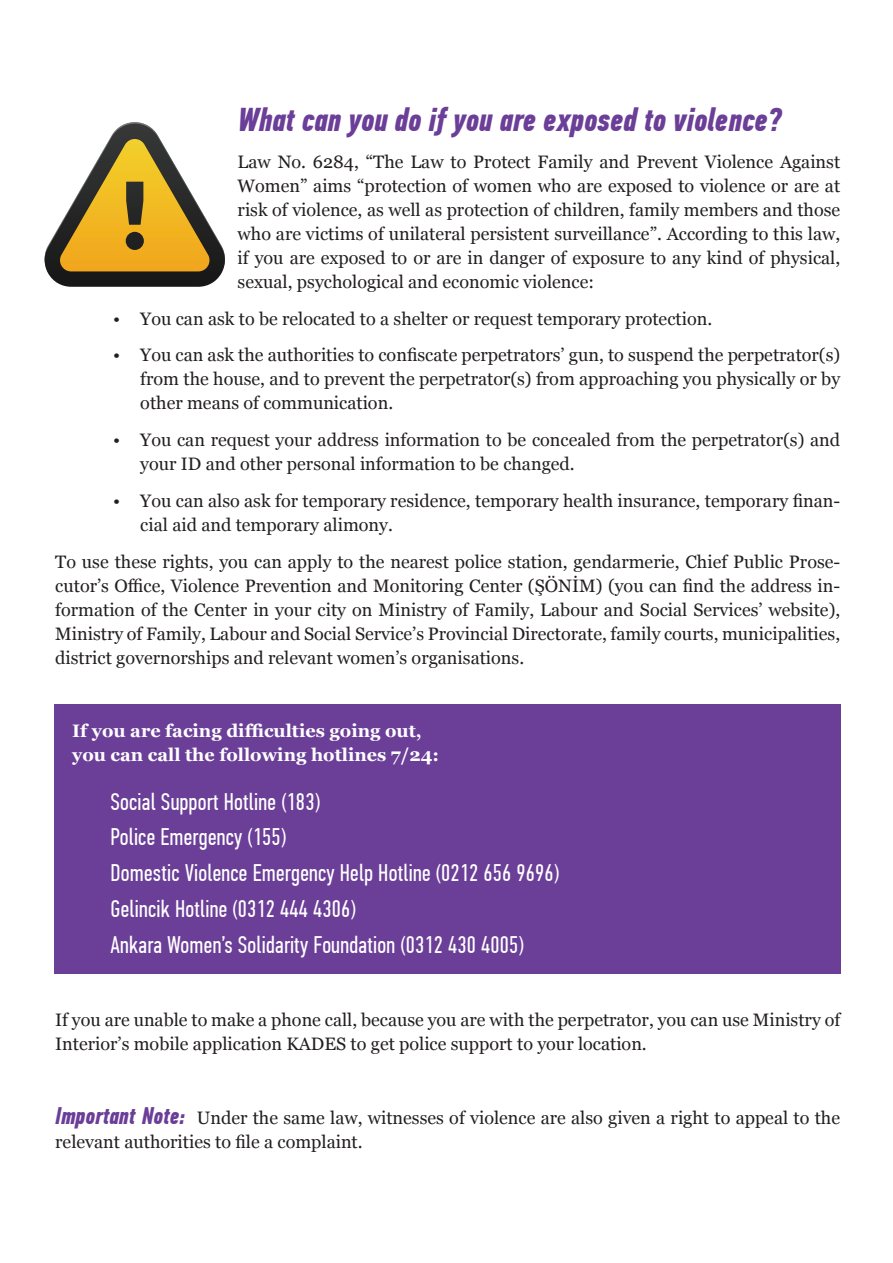
<style>
.page{position:relative;width:893px;height:1263px;background:#fff}
.page>*{position:absolute;margin:0;border:0;box-sizing:border-box;transform-origin:0 0}
.Paragraph_Style_2{font:italic 700 33px "PF Din Text Comp Pro";color:#6b3e98}
.t1{font:24px "PF Din Text Comp Pro";letter-spacing:.01em;color:#fff}
.Paragraph_Style_1{font:18px/24px "Georgia";color:#231f20}
.t2{font:700 18px "Georgia";color:#fff}
.s1{font-family:"PF Din Text Comp Pro";font-weight:700;font-style:italic;font-size:24px;color:#6b3e98}
</style>
<div class="page">
<div style="left:54px;top:704px;width:786px;height:270px;background:#6b3e98"></div>
<svg style="left:44px;top:122px;width:181px;height:165px"></svg>
<p class="Paragraph_Style_2" style="left:238px;top:99px;width:545px">What can you do if you are exposed to violence?</p>
<p class="Paragraph_Style_1" style="left:238px;top:149px;width:604px;text-align:justify">Law No. 6284, “The Law to Protect Family and Prevent Violence Against Women” aims “protection of women who are exposed to violence or are at risk of violence, as well as protection of children, family members and those who are victims of unilateral persistent surveillance”. According to this law, if you are exposed to or are in danger of exposure to any kind of physical, sexual, psychological and economic violence:</p>
<p class="Paragraph_Style_1" style="left:113px;top:306px;width:600px">• You can ask to be relocated to a shelter or request temporary protection.</p>
<p class="Paragraph_Style_1" style="left:140px;top:342px;width:701px;text-align:justify;text-indent:-27px">• You can ask the authorities to confiscate perpetrators’ gun, to suspend the perpetrator(s) from the house, and to prevent the perpetrator(s) from approaching you physically or by other means of communication.</p>
<p class="Paragraph_Style_1" style="left:140px;top:427px;width:701px;text-indent:-27px">• You can request your address information to be concealed from the perpetrator(s) and your ID and other personal information to be changed.</p>
<p class="Paragraph_Style_1" style="left:140px;top:488px;width:701px;text-indent:-27px">• You can also ask for temporary residence, temporary health insurance, temporary finan&shy;cial aid and temporary alimony.</p>
<p class="Paragraph_Style_1" style="left:55px;top:549px;width:786px;text-align:justify">To use these rights, you can apply to the nearest police station, gendarmerie, Chief Public Prose&shy;cutor’s Office, Violence Prevention and Monitoring Center (ŞÖNİM) (you can find the address in&shy;formation of the Center in your city on Ministry of Family, Labour and Social Services’ website), Ministry of Family, Labour and Social Service’s Provincial Directorate, family courts, municipalities, district governorships and relevant women’s organisations.</p>
<p class="t2" style="left:72px;top:717px;width:351px">If you are facing difficulties going out,</p>
<p class="t2" style="left:72px;top:741px;width:368px">you can call the following hotlines 7/24:</p>
<p class="t1" style="left:111px;top:788px;width:211px">Social Support Hotline (183)</p>
<p class="t1" style="left:111px;top:823px;width:177px">Police Emergency (155)</p>
<p class="t1" style="left:111px;top:859px;width:450px">Domestic Violence Emergency Help Hotline (0212 656 9696)</p>
<p class="t1" style="left:111px;top:895px;width:247px">Gelincik Hotline (0312 444 4306)</p>
<p class="t1" style="left:111px;top:931px;width:414px">Ankara Women’s Solidarity Foundation (0312 430 4005)</p>
<p class="Paragraph_Style_1" style="left:55px;top:1007px;width:786px">If you are unable to make a phone call, because you are with the perpetrator, you can use Ministry of<br>Interior’s mobile application KADES to get police support to your location.</p>
<p class="Paragraph_Style_1" style="left:55px;top:1105px;width:786px"><span class="s1">Important Note:</span> Under the same law, witnesses of violence are also given a right to appeal to the relevant authorities to file a complaint.</p>
</div>
